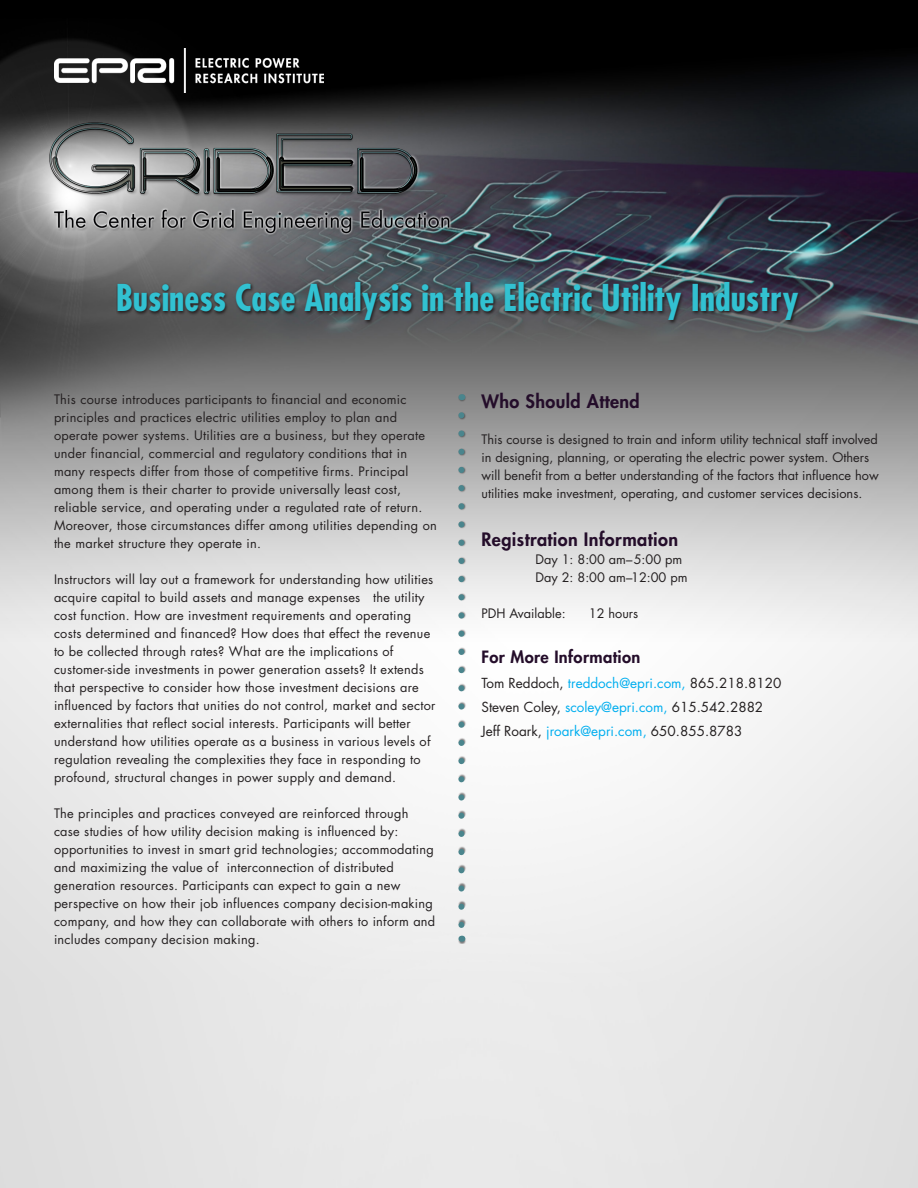
<style>
.page{position:relative;width:918px;height:1188px;background:#fff}
.page>*{position:absolute;margin:0;border:0;box-sizing:border-box;transform-origin:0 0}
.ParaStyle08-Leading{font:700 condensed 36px "Futura";color:#32c1d1}
.ParaStyle03-Leading{font:800 18px "Futura";letter-spacing:.025em;color:#240d2a}
.ParaStyle02-Leading{font:800 18px "Futura";letter-spacing:.025em;color:#240d2a}
.ParaStyle02-Leading-2{font:800 16.5px "Futura";letter-spacing:.025em;color:#240d2a}
.ParaStyle02-Leading-3{font:13.5px/24px "Futura";color:#231f20}
.ParaStyle02-Leading-4{font:12.75px/18px "Futura";letter-spacing:.02em;color:#231f20}
.ParaStyle02-Leading-5{font:12.75px/18px "Futura";color:#231f20}
.ParaStyle03-Leading-2{font:12.75px/18px "Futura";color:#231f20}
.s1{color:#00aeef}
</style>
<div class="page">
<img style="left:0;top:0;width:918px;height:1188px">
<div style="left:458px;top:394px;width:8px;height:550px;background:#231f20;opacity:.57"></div>
<svg style="left:458px;top:415px;width:6px;height:515px"></svg>
<img style="left:54px;top:48px;width:270px;height:44px">
<svg style="left:116px;top:281px;width:686px;height:43px;background:#44454a"></svg>
<p class="ParaStyle08-Leading" style="left:116px;top:275px;width:685px">Business Case Analysis in the Electric Utility Industry</p>
<p class="ParaStyle02-Leading-4" style="left:54px;top:391px;width:384px">This course introduces participants to financial and economic principles and practices electric utilities employ to plan and operate power systems. Utilities are a business, but they operate under financial, commercial and regulatory conditions that in many respects differ from those of competitive firms. Principal among them is their charter to provide universally least cost, reliable service, and operating under a regulated rate of return.<br>Moreover, those circumstances differ among utilities depending on the market structure they operate in.</p>
<p class="ParaStyle02-Leading-4" style="left:54px;top:571px;width:383px">Instructors will lay out a framework for understanding how utilities acquire capital to build assets and manage expenses ─ the utility cost function. How are investment requirements and operating costs determined and financed? How does that effect the revenue to be collected through rates? What are the implications of customer-side investments in power generation assets? It extends that perspective to consider how those investment decisions are influenced by factors that unities do not control, market and sector externalities that reflect social interests. Participants will better understand how utilities operate as a business in various levels of regulation revealing the complexities they face in responding to profound, structural changes in power supply and demand.</p>
<p class="ParaStyle02-Leading-4" style="left:54px;top:805px;width:383px">The principles and practices conveyed are reinforced through case studies of how utility decision making is influenced by: opportunities to invest in smart grid technologies; accommodating and maximizing the value of interconnection of distributed generation resources. Participants can expect to gain a new perspective on how their job influences company decision-making company, and how they can collaborate with others to inform and includes company decision making.</p>
<p class="ParaStyle02-Leading" style="left:482px;top:390px;width:160px">Who Should Attend</p>
<p class="ParaStyle02-Leading-5" style="left:482px;top:431px;width:399px">This course is designed to train and inform utility technical staff involved in designing, planning, or operating the electric power system. Others will benefit from a better understanding of the factors that influence how utilities make investment, operating, and customer services decisions.</p>
<p class="ParaStyle03-Leading" style="left:482px;top:528px;width:198px">Registration Information</p>
<p class="ParaStyle03-Leading-2" style="left:535px;top:550px;width:154px">Day 1: 8:00 am–5:00 pm<br>Day 2: 8:00 am–12:00 pm</p>
<p class="ParaStyle02-Leading-5" style="left:482px;top:604px;width:86px">PDH Available:</p>
<p class="ParaStyle02-Leading-4" style="left:589px;top:604px;width:51px">12 hours</p>
<p class="ParaStyle02-Leading-2" style="left:482px;top:647px;width:161px">For More Information</p>
<p class="ParaStyle02-Leading-3" style="left:482px;top:671px;width:301px">Tom Reddoch, <span class="s1">treddoch@epri.com,</span> 865.218.8120<br>Steven Coley, <span class="s1">scoley@epri.com,</span> 615.542.2882<br>Jeff Roark, <span class="s1">jroark@epri.com,</span> 650.855.8783</p>
</div>
